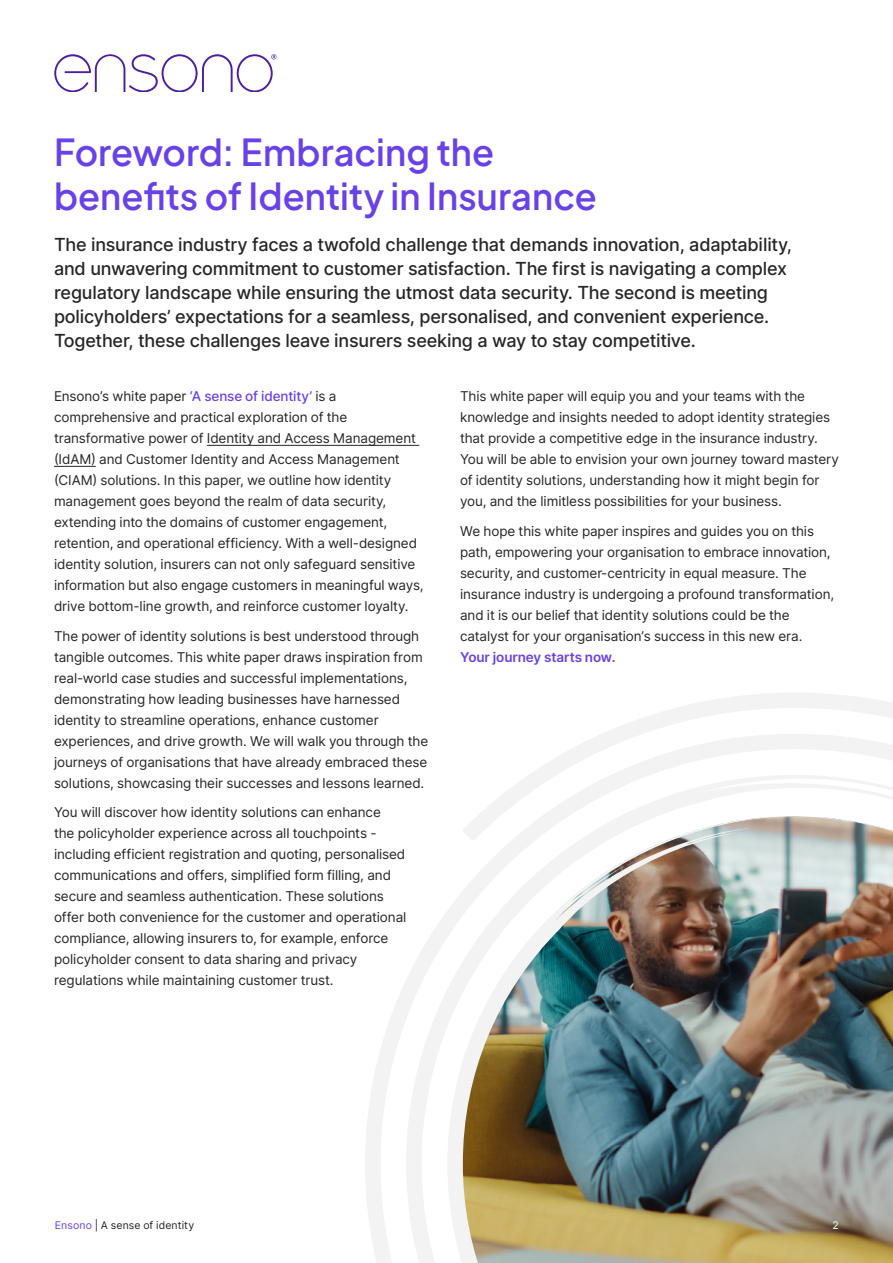
<style>
.page{position:relative;width:893px;height:1263px;background:#fff}
.page>*{position:absolute;margin:0;border:0;box-sizing:border-box;transform-origin:0 0}
.t1{font:600 36px/43.5px "Plus Jakarta Sans";color:#6941eb}
.t2{font:500 18px/24px "Inter";letter-spacing:-.01em;color:#262626}
.t3{font:13.5px/21px "Inter";letter-spacing:-.01em;color:#262626}
.t4{font:600 13.5px "Inter";letter-spacing:-.005em;color:#6941eb}
.t5{font:10.5px "Inter";letter-spacing:.01em;color:#262626}
.t6{font:10.5px "Inter";color:#fff}
.s1{font-weight:500;color:#6941eb}
.s2{color:#6941eb}
</style>
<div class="page">
<hr style="left:207px;top:445px;width:212px;height:1px;background:#262626">
<hr style="left:54px;top:466px;width:42px;height:1px;background:#262626">
<svg style="left:54px;top:54px;width:222px;height:38px"></svg>
<svg style="left:365px;top:892px;width:98px;height:371px"></svg>
<img style="left:463px;top:693px;width:430px;height:570px">
<h1 class="t1" style="left:54px;top:127px;width:544px">Foreword: Embracing the benefits of Identity in Insurance</h1>
<p class="t2" style="left:54px;top:232px;width:740px">The insurance industry faces a twofold challenge that demands innovation, adaptability, and unwavering commitment to customer satisfaction. The first is navigating a complex regulatory landscape while ensuring the utmost data security. The second is meeting policyholders’ expectations for a seamless, personalised, and convenient experience.<br>Together, these challenges leave insurers seeking a way to stay competitive.</p>
<p class="t3" style="left:54px;top:385px;width:371px">Ensono’s white paper <span class="s1">‘A sense of identity’</span> is a comprehensive and practical exploration of the transformative power of Identity and Access Management (IdAM) and Customer Identity and Access Management (CIAM) solutions. In this paper, we outline how identity management goes beyond the realm of data security, extending into the domains of customer engagement, retention, and operational efficiency. With a well-designed identity solution, insurers can not only safeguard sensitive information but also engage customers in meaningful ways, drive bottom-line growth, and reinforce customer loyalty.</p>
<p class="t3" style="left:54px;top:625px;width:376px">The power of identity solutions is best understood through tangible outcomes. This white paper draws inspiration from real-world case studies and successful implementations, demonstrating how leading businesses have harnessed identity to streamline operations, enhance customer experiences, and drive growth. We will walk you through the journeys of organisations that have already embraced these solutions, showcasing their successes and lessons learned.</p>
<p class="t3" style="left:54px;top:801px;width:354px">You will discover how identity solutions can enhance<br>the policyholder experience across all touchpoints - including efficient registration and quoting, personalised communications and offers, simplified form filling, and secure and seamless authentication. These solutions offer both convenience for the customer and operational compliance, allowing insurers to, for example, enforce policyholder consent to data sharing and privacy regulations while maintaining customer trust.</p>
<p class="t3" style="left:460px;top:385px;width:380px">This white paper will equip you and your teams with the knowledge and insights needed to adopt identity strategies that provide a competitive edge in the insurance industry.<br>You will be able to envision your own journey toward mastery of identity solutions, understanding how it might begin for you, and the limitless possibilities for your business.</p>
<p class="t3" style="left:460px;top:520px;width:376px">We hope this white paper inspires and guides you on this path, empowering your organisation to embrace innovation, security, and customer-centricity in equal measure. The insurance industry is undergoing a profound transformation, and it is our belief that identity solutions could be the catalyst for your organisation’s success in this new era.</p>
<p class="t4" style="left:460px;top:647px;width:157px">Your journey starts now.</p>
<p class="t5" style="left:55px;top:1217px;width:141px"><span class="s2">Ensono</span> | A sense of identity</p>
<p class="t6" style="left:833px;top:1217px;width:8px">2</p>
</div>
